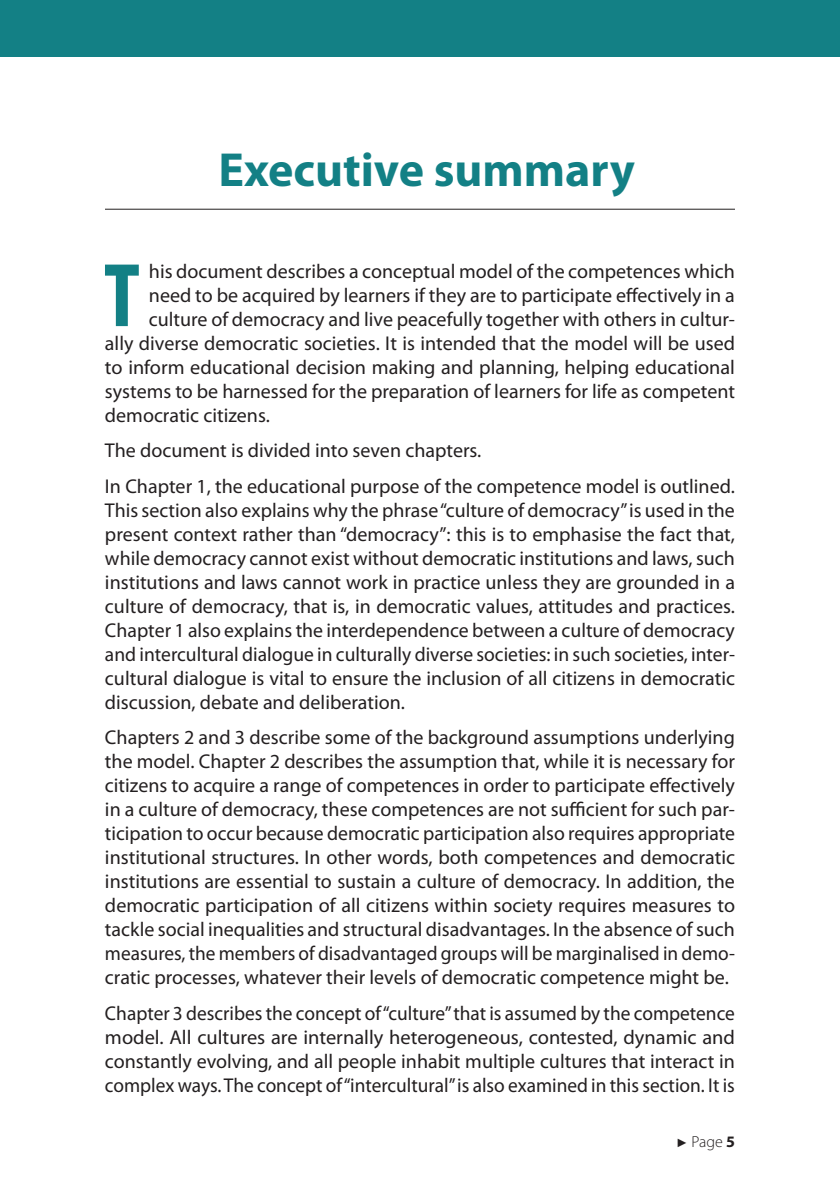
<style>
.page{position:relative;width:840px;height:1191px;background:#fff}
.page>*{position:absolute;margin:0;border:0;box-sizing:border-box;transform-origin:0 0}
.Tx_Lettrine_JUSTIFIÉ{font:700 condensed 91.2px "Myriad Pro";color:#138085}
.Grand_titre{font:700 48px "Myriad Pro";color:#138085}
.Tx_filet_JUSTIFIÉ_GA{font:20px/24px "Myriad Pro";color:#231f20;text-align:justify}
.Tx_Lettrine_JUSTIFIÉ-2{font:20px "Myriad Pro";color:#231f20}
.entête_chapitre{font:300 16px "Myriad Pro";color:#231f20}
.s1{font-family:"Arial";font-weight:400;font-size:12px}
.s2{font-weight:700}
</style>
<div class="page">
<div style="left:0;top:0;width:839px;height:57px;background:#138085"></div>
<hr style="left:105px;top:209px;width:629px;height:1px;background:#231f20">
<p class="Grand_titre" style="left:218px;top:138px;width:417px">Executive summary</p>
<p class="Tx_Lettrine_JUSTIFIÉ" style="left:104px;top:239px;width:37px">T</p>
<p class="Tx_Lettrine_JUSTIFIÉ-2" style="left:149px;top:259px;width:587px">his document describes a conceptual model of the competences which</p>
<p class="Tx_Lettrine_JUSTIFIÉ-2" style="left:149px;top:283px;width:587px">need to be acquired by learners if they are to participate effectively in a</p>
<p class="Tx_Lettrine_JUSTIFIÉ-2" style="left:149px;top:307px;width:587px">culture of democracy and live peacefully together with others in cultur-</p>
<p class="Tx_Lettrine_JUSTIFIÉ-2" style="left:105px;top:331px;width:631px">ally diverse democratic societies. It is intended that the model will be used</p>
<p class="Tx_Lettrine_JUSTIFIÉ-2" style="left:105px;top:355px;width:631px">to inform educational decision making and planning, helping educational</p>
<p class="Tx_Lettrine_JUSTIFIÉ-2" style="left:105px;top:379px;width:631px">systems to be harnessed for the preparation of learners for life as competent</p>
<p class="Tx_Lettrine_JUSTIFIÉ-2" style="left:105px;top:403px;width:166px">democratic citizens.</p>
<p class="Tx_filet_JUSTIFIÉ_GA" style="left:105px;top:438px;width:378px">The document is divided into seven chapters.</p>
<p class="Tx_filet_JUSTIFIÉ_GA" style="left:105px;top:474px;width:631px">In Chapter 1, the educational purpose of the competence model is outlined.<br>This section also explains why the phrase “culture of democracy” is used in the present context rather than “democracy”: this is to emphasise the fact that, while democracy cannot exist without democratic institutions and laws, such institutions and laws cannot work in practice unless they are grounded in a culture of democracy, that is, in democratic values, attitudes and practices.<br>Chapter 1 also explains the interdependence between a culture of democracy and intercultural dialogue in culturally diverse societies: in such societies, inter&shy;cultural dialogue is vital to ensure the inclusion of all citizens in democratic discussion, debate and deliberation.</p>
<p class="Tx_filet_JUSTIFIÉ_GA" style="left:105px;top:725px;width:631px">Chapters 2 and 3 describe some of the background assumptions underlying the model. Chapter 2 describes the assumption that, while it is necessary for citizens to acquire a range of competences in order to participate effectively in a culture of democracy, these competences are not sufficient for such par&shy;ticipation to occur because democratic participation also requires appropriate institutional structures. In other words, both competences and democratic institutions are essential to sustain a culture of democracy. In addition, the democratic participation of all citizens within society requires measures to tackle social inequalities and structural disadvantages. In the absence of such measures, the members of disadvantaged groups will be marginalised in demo&shy;cratic processes, whatever their levels of democratic competence might be.</p>
<p class="Tx_filet_JUSTIFIÉ_GA" style="left:105px;top:1000px;width:631px">Chapter 3 describes the concept of “culture” that is assumed by the competence model. All cultures are internally heterogeneous, contested, dynamic and constantly evolving, and all people inhabit multiple cultures that interact in complex ways. The concept of “intercultural” is also examined in this section. It is</p>
<p class="entête_chapitre" style="left:675px;top:1132px;width:60px"><span class="s1">►</span> Page <span class="s2">5</span></p>
</div>
